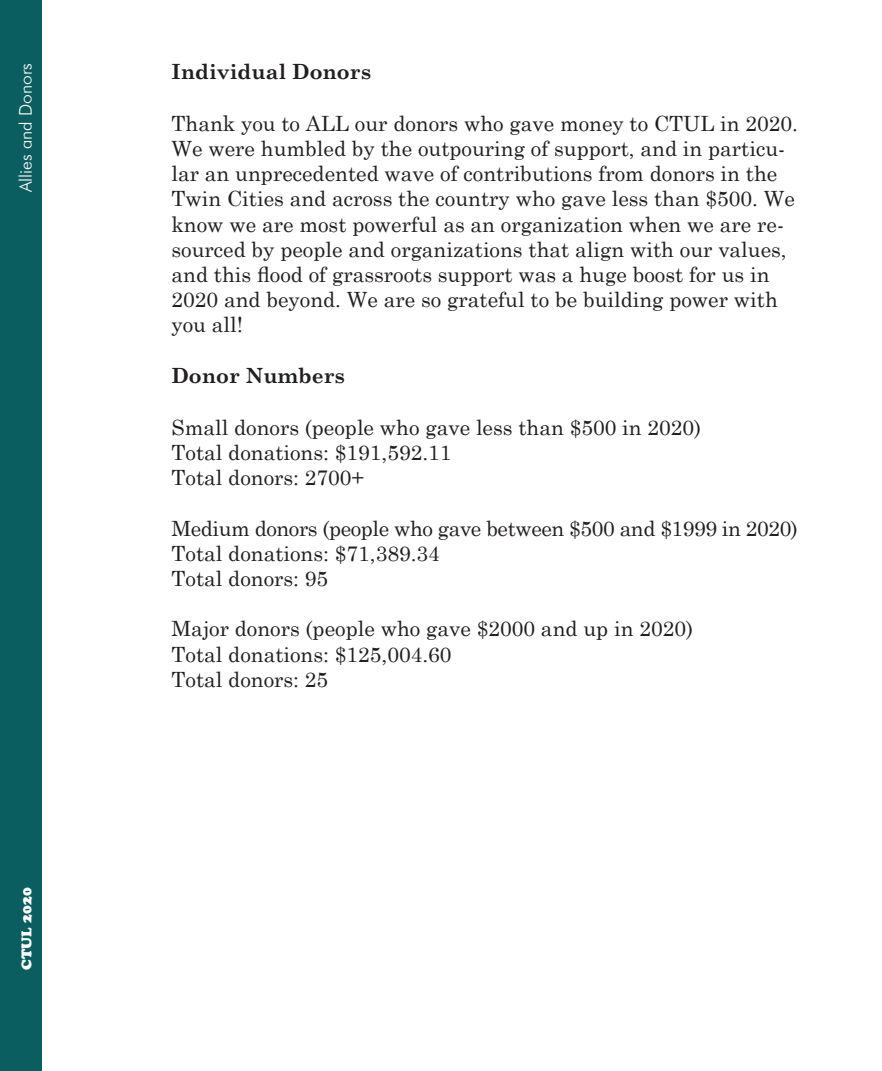
<style>
.page{position:relative;width:882px;height:1071px;background:#fff}
.page>*{position:absolute;margin:0;border:0;box-sizing:border-box;transform-origin:0 0}
.regular_body_text{font:21px/25.2px "Century Schoolbook";color:#231f20}
.regular_body_text-2{font:21px "Century Schoolbook";letter-spacing:-.02em;color:#231f20}
.bold_body_text_heade{font:700 21px "Century Schoolbook";color:#231f20}
.section-margin{font:300 17.5px "Futura BT";color:#fff}
.t1{font:14px "Cooper Black Std";color:#fff}
</style>
<div class="page">
<div style="left:0;top:0;width:42px;height:1071px;background:#0b5e5f"></div>
<p class="section-margin" style="left:15px;top:192px;width:131px;rotate:-90deg">Allies and Donors</p>
<p class="t1" style="left:18px;top:970px;width:83px;rotate:-90deg">CTUL 2020</p>
<p class="bold_body_text_heade" style="left:172px;top:55px;width:201px">Individual Donors</p>
<p class="regular_body_text" style="left:172px;top:109px;width:628px">Thank you to ALL our donors who gave money to CTUL in 2020.<br>We were humbled by the outpouring of support, and in particu&shy;lar an unprecedented wave of contributions from donors in the Twin Cities and across the country who gave less than $500. We know we are most powerful as an organization when we are re&shy;sourced by people and organizations that align with our values, and this flood of grassroots support was a huge boost for us in 2020 and beyond. We are so grateful to be building power with you all!</p>
<p class="bold_body_text_heade" style="left:172px;top:359px;width:175px">Donor Numbers</p>
<p class="regular_body_text" style="left:172px;top:413px;width:531px">Small donors (people who gave less than $500 in 2020)</p>
<p class="regular_body_text" style="left:172px;top:438px;width:282px">Total donations: $191,592.11</p>
<p class="regular_body_text" style="left:172px;top:463px;width:194px">Total donors: 2700+</p>
<p class="regular_body_text-2" style="left:172px;top:510px;width:628px">Medium donors (people who gave between $500 and $1999 in 2020)</p>
<p class="regular_body_text" style="left:172px;top:539px;width:270px">Total donations: $71,389.34</p>
<p class="regular_body_text" style="left:172px;top:564px;width:158px">Total donors: 95</p>
<p class="regular_body_text" style="left:172px;top:614px;width:523px">Major donors (people who gave $2000 and up in 2020)</p>
<p class="regular_body_text" style="left:172px;top:640px;width:282px">Total donations: $125,004.60</p>
<p class="regular_body_text" style="left:172px;top:665px;width:158px">Total donors: 25</p>
</div>
